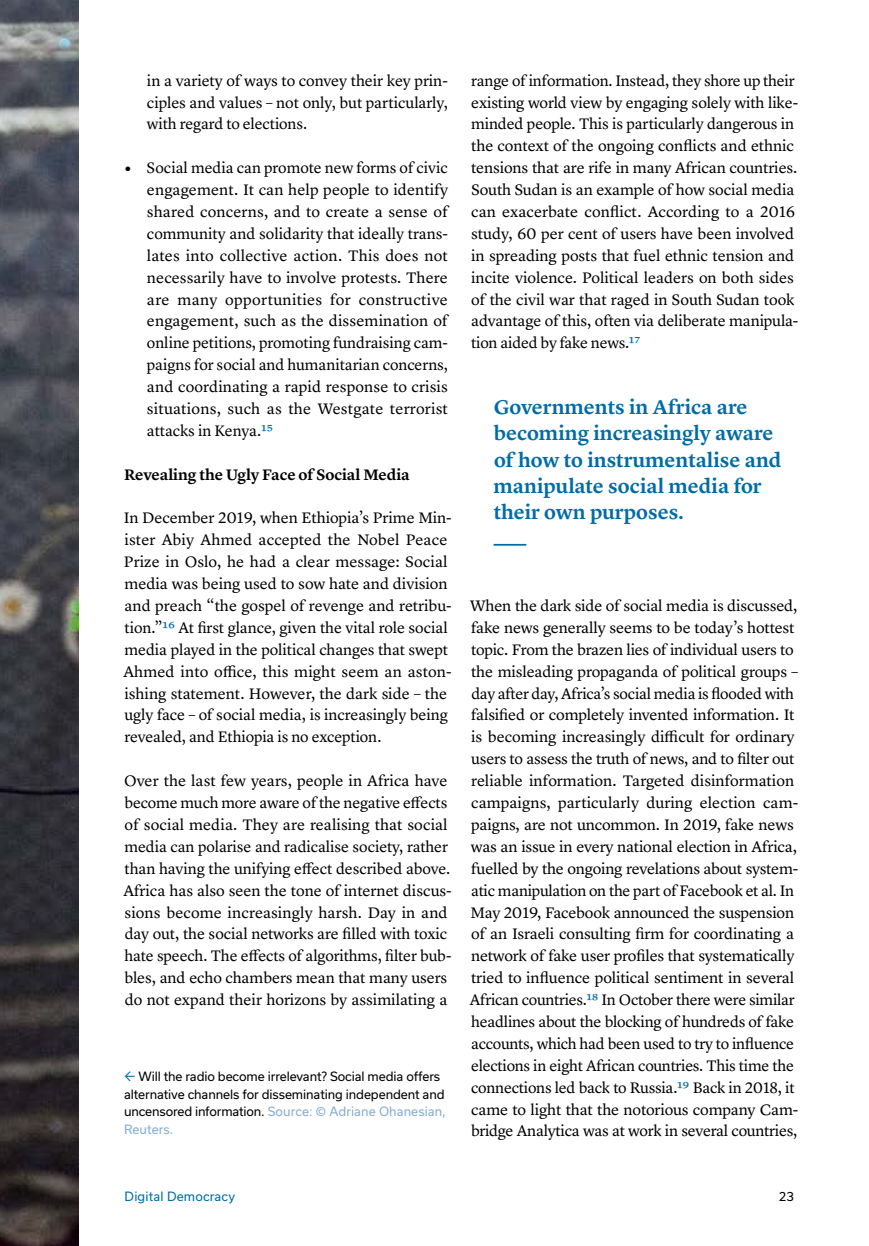
<style>
.page{position:relative;width:869px;height:1246px;background:#fff}
.page>*{position:absolute;margin:0;border:0;box-sizing:border-box;transform-origin:0 0}
.t1{font:600 20.65px/26.2px "Lyon Text";color:#006ca6}
.Paragraph{font:15.75px/21.9px "Lyon Text";letter-spacing:-.01em;color:#000}
.Header3{font:600 15.75px "Lyon Text";color:#000}
.t2{font:12.25px/17.5px "Usual";letter-spacing:-.01em;color:#000}
.t3{font:12.25px "Usual";letter-spacing:.015em;color:#006ca6}
.s1{font-weight:600;font-size:22.75px}
.s2{color:#006ca6}
.s3{color:#85aed2}
</style>
<div class="page">
<hr style="left:493px;top:544px;width:33px;height:1px;background:#006ca6">
<img style="left:0;top:0;width:78px;height:1245px">
<p class="Paragraph" style="left:147px;top:68px;width:302px;text-align:justify">in a variety of ways to convey their key prin&shy;ciples and values – not only, but particularly, with regard to elections.</p>
<p class="Paragraph" style="left:147px;top:156px;width:302px;text-align:justify;text-indent:-23px"><span class="s1">•</span> Social media can promote new forms of civic engagement. It can help people to identify shared concerns, and to create a sense of community and solidarity that ideally trans&shy;lates into collective action. This does not necessarily have to involve protests. There are many opportunities for constructive engagement, such as the dissemination of online petitions, promoting fundraising cam&shy;paigns for social and humanitarian concerns, and coordinating a rapid response to crisis situations, such as the Westgate terrorist attacks in Kenya.<span class="s2">15</span></p>
<p class="Header3" style="left:124px;top:462px;width:287px">Revealing the Ugly Face of Social Media</p>
<p class="Paragraph" style="left:123px;top:506px;width:330px">In December 2019, when Ethiopia’s Prime Min&shy;ister Abiy Ahmed accepted the Nobel Peace Prize in Oslo, he had a clear message: Social media was being used to sow hate and division and preach “the gospel of revenge and retribu&shy;tion.”<span class="s2">16</span> At first glance, given the vital role social media played in the political changes that swept Ahmed into office, this might seem an aston&shy;ishing statement. However, the dark side – the ugly face – of social media, is increasingly being revealed, and Ethiopia is no exception.</p>
<p class="Paragraph" style="left:123px;top:768px;width:330px">Over the last few years, people in Africa have become much more aware of the negative effects of social media. They are realising that social media can polarise and radicalise society, rather than having the unifying effect described above.<br>Africa has also seen the tone of internet discus&shy;sions become increasingly harsh. Day in and day out, the social networks are filled with toxic hate speech. The effects of algorithms, filter bub&shy;bles, and echo chambers mean that many users do not expand their horizons by assimilating a</p>
<p class="t2" style="left:124px;top:1067px;width:323px"><span class="s2">←</span> Will the radio become irrelevant? Social media offers alternative channels for disseminating independent and uncensored information. <span class="s3">Source: © Adriane Ohanesian, Reuters.</span></p>
<p class="Paragraph" style="left:471px;top:68px;width:328px">range of information. Instead, they shore up their existing world view by engaging solely with like&shy;minded people. This is particularly dangerous in the context of the ongoing conflicts and ethnic tensions that are rife in many African countries.<br>South Sudan is an example of how social media can exacerbate conflict. According to a 2016 study, 60 per cent of users have been involved in spreading posts that fuel ethnic tension and incite violence. Political leaders on both sides of the civil war that raged in South Sudan took advantage of this, often via deliberate manipula&shy;tion aided by fake news.<span class="s2">17</span></p>
<p class="t1" style="left:493px;top:392px;width:289px">Governments in Africa are becoming increasingly aware of how to instrumentalise and manipulate social media for their own purposes.</p>
<p class="Paragraph" style="left:469px;top:593px;width:330px">When the dark side of social media is discussed, fake news generally seems to be today’s hottest topic. From the brazen lies of individual users to the misleading propaganda of political groups – day after day, Africa’s social media is flooded with falsified or completely invented information. It is becoming increasingly difficult for ordinary users to assess the truth of news, and to filter out reliable information. Targeted disinformation campaigns, particularly during election cam&shy;paigns, are not uncommon. In 2019, fake news was an issue in every national election in Africa, fuelled by the ongoing revelations about system&shy;atic manipulation on the part of Facebook et al. In May 2019, Facebook announced the suspension of an Israeli consulting firm for coordinating a network of fake user profiles that systematically tried to influence political sentiment in several African countries.<span class="s2">18</span> In October there were similar headlines about the blocking of hundreds of fake accounts, which had been used to try to influence elections in eight African countries. This time the connections led back to Russia.<span class="s2">19</span> Back in 2018, it came to light that the notorious company Cam&shy;bridge Analytica was at work in several countries,</p>
<p class="t3" style="left:125px;top:1188px;width:112px">Digital Democracy</p>
<p class="t2" style="left:778px;top:1186px;width:17px">23</p>
</div>
